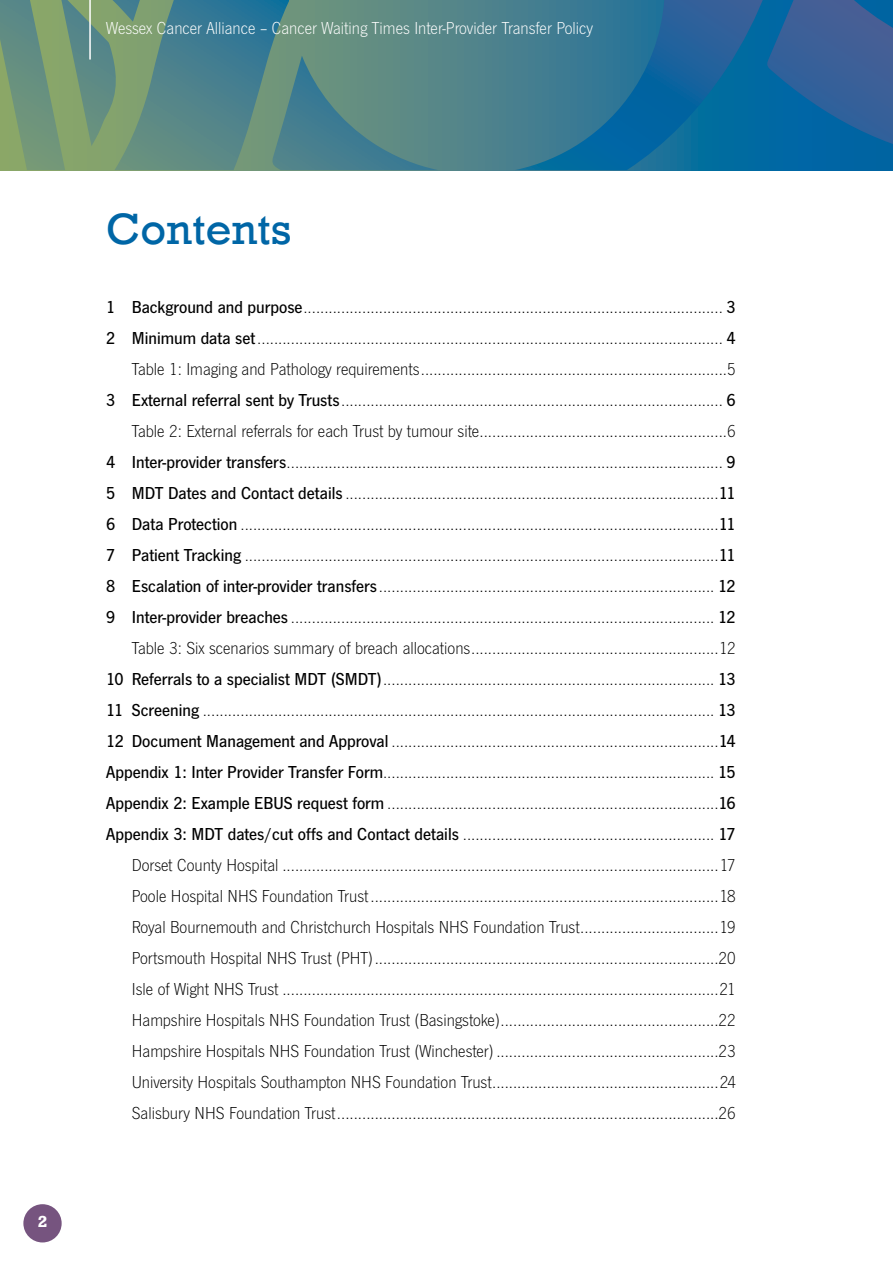
<style>
.page{position:relative;width:893px;height:1263px;background:#fff}
.page>*{position:absolute;margin:0;border:0;box-sizing:border-box;transform-origin:0 0}
.Top_headers{font:45px "Rockwell";color:#0066a6}
.Body_text{font:18px "News Got T Ligh";color:#000}
.Body_text-2{font:18px "News Got T Ligh";color:#fff}
.t1{font:700 15px "Rockwell";color:#fff}
.s1{font-family:"News Got T";font-weight:500}
</style>
<div class="page">
<svg style="left:0;top:0;width:893px;height:170px;background:#447d8d"></svg>
<hr style="left:89px;top:0;width:2px;height:60px;background:#fff">
<div style="left:23px;top:1204px;width:39px;height:38px;background:#76547f;border-radius:50%"></div>
<p class="Body_text-2" style="left:106px;top:19px;width:488px">Wessex Cancer Alliance – Cancer Waiting Times Inter-Provider Transfer Policy</p>
<p class="t1" style="left:38px;top:1212px;width:11px">2</p>
<p class="Top_headers" style="left:106px;top:203px;width:187px">Contents</p>
<p class="Body_text" style="left:106px;top:297px;width:631px"><span class="s1">1 Background and purpose</span>.................................................................................................... <span class="s1">3</span></p>
<p class="Body_text" style="left:106px;top:328px;width:631px"><span class="s1">2 Minimum data set</span>............................................................................................................... <span class="s1">4</span></p>
<p class="Body_text" style="left:132px;top:359px;width:605px">Table 1: Imaging and Pathology requirements.........................................................................5</p>
<p class="Body_text" style="left:106px;top:390px;width:631px"><span class="s1">3 External referral sent by Trusts</span>........................................................................................... <span class="s1">6</span></p>
<p class="Body_text" style="left:132px;top:421px;width:605px">Table 2: External referrals for each Trust by tumour site...........................................................6</p>
<p class="Body_text" style="left:106px;top:452px;width:631px"><span class="s1">4 Inter-provider transfers</span>........................................................................................................ <span class="s1">9</span></p>
<p class="Body_text" style="left:106px;top:483px;width:631px"><span class="s1">5 MDT Dates and Contact details</span>.........................................................................................<span class="s1">11</span></p>
<p class="Body_text" style="left:106px;top:514px;width:631px"><span class="s1">6 Data Protection</span> ..................................................................................................................<span class="s1">11</span></p>
<p class="Body_text" style="left:106px;top:545px;width:631px"><span class="s1">7 Patient Tracking</span> .................................................................................................................<span class="s1">11</span></p>
<p class="Body_text" style="left:106px;top:576px;width:631px"><span class="s1">8 Escalation of inter-provider transfers</span>................................................................................ <span class="s1">12</span></p>
<p class="Body_text" style="left:106px;top:607px;width:631px"><span class="s1">9 Inter-provider breaches</span>..................................................................................................... <span class="s1">12</span></p>
<p class="Body_text" style="left:132px;top:638px;width:605px">Table 3: Six scenarios summary of breach allocations...........................................................12</p>
<p class="Body_text" style="left:106px;top:669px;width:631px"><span class="s1">10 Referrals to a specialist MDT (SMDT)</span>............................................................................... <span class="s1">13</span></p>
<p class="Body_text" style="left:106px;top:700px;width:631px"><span class="s1">11 Screening</span> .......................................................................................................................... <span class="s1">13</span></p>
<p class="Body_text" style="left:106px;top:731px;width:631px"><span class="s1">12 Document Management and Approval</span> ..............................................................................<span class="s1">14</span></p>
<p class="Body_text" style="left:106px;top:762px;width:631px"><span class="s1">Appendix 1: Inter Provider Transfer Form</span>............................................................................... <span class="s1">15</span></p>
<p class="Body_text" style="left:106px;top:793px;width:631px"><span class="s1">Appendix 2: Example EBUS request form</span> ...............................................................................<span class="s1">16</span></p>
<p class="Body_text" style="left:106px;top:824px;width:631px"><span class="s1">Appendix 3: MDT dates/cut offs and Contact details</span> ............................................................ <span class="s1">17</span></p>
<p class="Body_text" style="left:132px;top:855px;width:605px">Dorset County Hospital ........................................................................................................17</p>
<p class="Body_text" style="left:132px;top:886px;width:605px">Poole Hospital NHS Foundation Trust...................................................................................18</p>
<p class="Body_text" style="left:132px;top:917px;width:605px">Royal Bournemouth and Christchurch Hospitals NHS Foundation Trust.................................19</p>
<p class="Body_text" style="left:132px;top:948px;width:605px">Portsmouth Hospital NHS Trust (PHT)..................................................................................20</p>
<p class="Body_text" style="left:132px;top:979px;width:605px">Isle of Wight NHS Trust ........................................................................................................21</p>
<p class="Body_text" style="left:132px;top:1010px;width:605px">Hampshire Hospitals NHS Foundation Trust (Basingstoke)....................................................22</p>
<p class="Body_text" style="left:132px;top:1041px;width:605px">Hampshire Hospitals NHS Foundation Trust (Winchester) .....................................................23</p>
<p class="Body_text" style="left:132px;top:1072px;width:605px">University Hospitals Southampton NHS Foundation Trust......................................................24</p>
<p class="Body_text" style="left:132px;top:1103px;width:605px">Salisbury NHS Foundation Trust...........................................................................................26</p>
</div>
